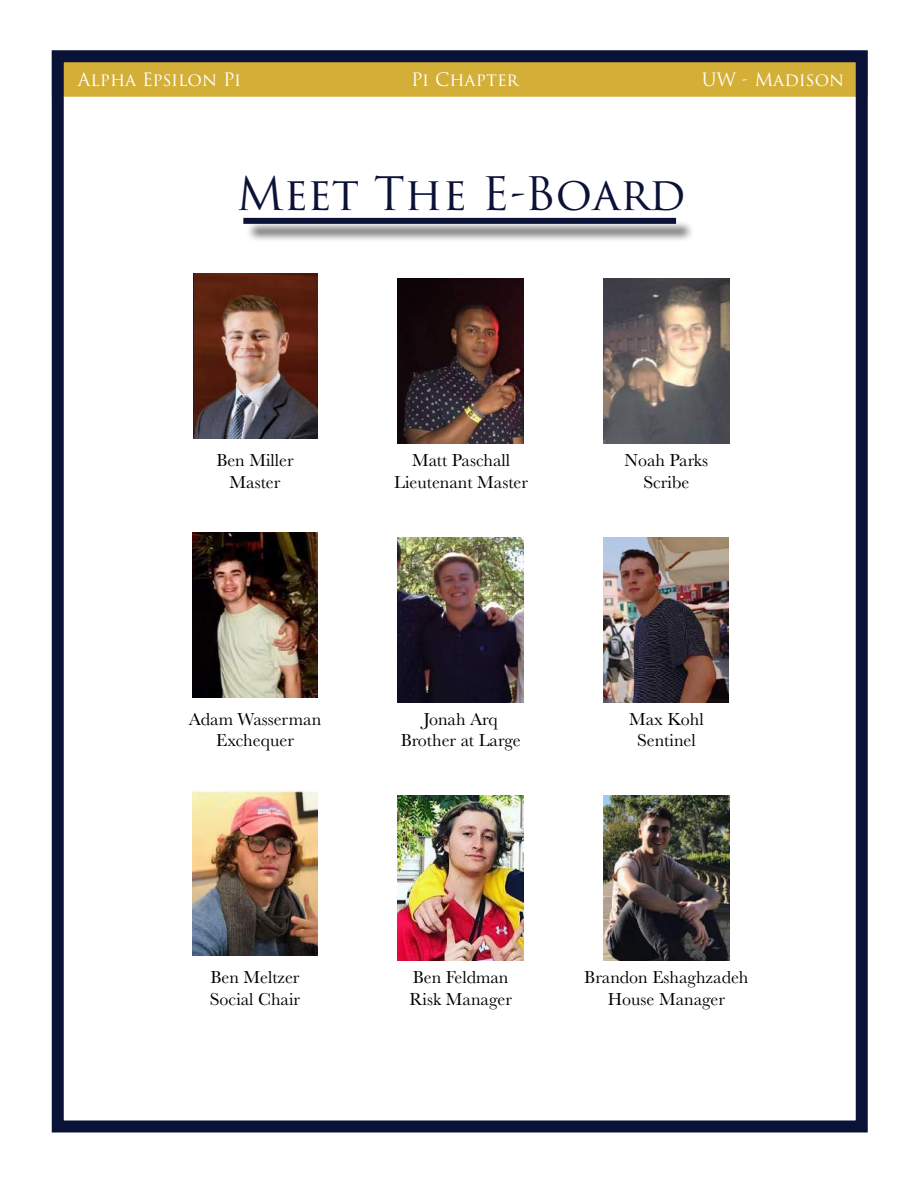
<style>
.page{position:relative;width:918px;height:1188px;background:#fff}
.page>*{position:absolute;margin:0;border:0;box-sizing:border-box;transform-origin:0 0}
.t1{font:45px "Trajan Pro 3";color:#0b1238}
.t2{font:18px/21.6px "Baskerville";color:#000;text-align:center}
.t3{font:18px "Trajan Pro 3";color:#fff}
</style>
<div class="page">
<div style="left:52px;top:52px;width:816px;height:45px;background:#d4af37"></div>
<div style="left:52px;top:50px;width:816px;height:1082px;border:12px solid #0b1238"></div>
<div style="left:246px;top:220px;width:449px;height:22px;background:#000;opacity:.75"></div>
<div style="left:243px;top:218px;width:433px;height:6px;background:#0b1238"></div>
<img style="left:193px;top:274px;width:125px;height:165px">
<img style="left:398px;top:279px;width:126px;height:165px">
<img style="left:604px;top:279px;width:125px;height:165px">
<img style="left:192px;top:532px;width:126px;height:165px">
<img style="left:398px;top:537px;width:126px;height:165px">
<img style="left:604px;top:537px;width:125px;height:165px">
<img style="left:192px;top:791px;width:126px;height:165px">
<img style="left:398px;top:796px;width:126px;height:165px">
<img style="left:604px;top:796px;width:125px;height:165px">
<p class="t3" style="left:78px;top:67px;width:165px">Alpha Epsilon Pi</p>
<p class="t3" style="left:411px;top:67px;width:109px">Pi Chapter</p>
<p class="t3" style="left:702px;top:67px;width:144px">UW - Madison</p>
<h1 class="t1" style="left:236px;top:163px;width:451px">Meet The E-Board</h1>
<p class="t2" style="left:216px;top:450px;width:79px">Ben Miller<br>Master</p>
<p class="t2" style="left:394px;top:450px;width:135px">Matt Paschall<br>Lieutenant Master</p>
<p class="t2" style="left:625px;top:450px;width:85px">Noah Parks<br>Scribe</p>
<p class="t2" style="left:189px;top:708px;width:134px">Adam Wasserman<br>Exchequer</p>
<p class="t2" style="left:401px;top:708px;width:122px">Jonah Arq<br>Brother at Large</p>
<p class="t2" style="left:629px;top:708px;width:76px">Max Kohl<br>Sentinel</p>
<p class="t2" style="left:210px;top:967px;width:92px;text-align:left">Ben Meltzer<br>Social Chair</p>
<p class="t2" style="left:410px;top:967px;width:104px;text-align:left">Ben Feldman<br>Risk Manager</p>
<p class="t2" style="left:584px;top:967px;width:166px">Brandon Eshaghzadeh<br>House Manager</p>
</div>
